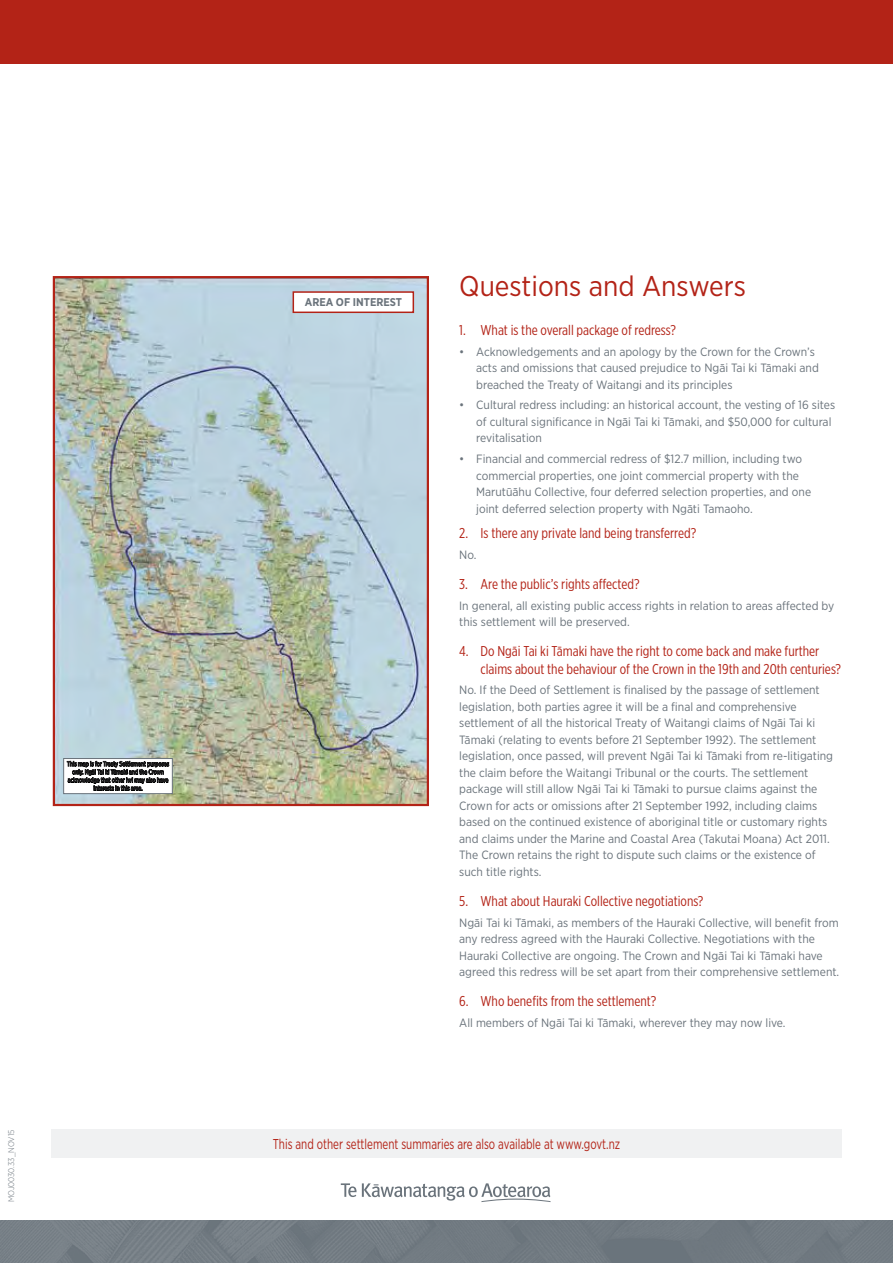
<style>
.page{position:relative;width:893px;height:1263px;background:#fff}
.page>*{position:absolute;margin:0;border:0;box-sizing:border-box;transform-origin:0 0}
.t1{font:28.5px "Gotham Narrow";color:#b32317}
.t2{font:14.25px/17.2px "Gotham X Narrow";color:#b32317}
.t3{font:14.25px "Gotham Narrow";color:#b32317;scale:.8 1}
.t4{font:12px/16.5px "Gotham Narrow";color:#6a737b}
.t5{font:700 11.25px "Gotham Narrow";color:#6a737b}
.t6{font:300 8.25px "Gotham Narrow";color:#6a737b}
.t7{font:6.75px/8.1px "Gotham X Narrow";color:#414042;text-align:center}
</style>
<div class="page">
<div style="left:0;top:0;width:893px;height:64px;background:#b32317"></div>
<div style="left:51px;top:1129px;width:791px;height:29px;background:#f0f1f2"></div>
<svg style="left:341px;top:1183px;width:209px;height:19px"></svg>
<img style="left:0;top:1220px;width:893px;height:43px">
<img style="left:56px;top:279px;width:370px;height:524px">
<div style="left:53px;top:276px;width:376px;height:530px;border:2px solid #b32317"></div>
<div style="left:293px;top:291px;width:121px;height:22px;background:#fff;border:2px solid #b32317"></div>
<div style="left:63px;top:758px;width:110px;height:36px;background:#fff;border:1px solid #6a737b"></div>
<svg style="left:66px;top:760px;width:104px;height:31px"></svg>
<p class="t7" style="left:67px;top:760px;width:104px">This map is for Treaty Settlement purposes only. Ngāi Tai ki Tāmaki and the Crown acknowledge that other iwi may also have interests in this area.</p>
<p class="t6" style="left:6px;top:1202px;width:74px;rotate:-90deg">MOJ0030.33_NOV15</p>
<p class="t5" style="left:305px;top:295px;width:99px">AREA OF INTEREST</p>
<h1 class="t1" style="left:459px;top:269px;width:288px">Questions and Answers</h1>
<p class="t2" style="left:459px;top:321px;width:218px">1. What is the overall package of redress?</p>
<p class="t4" style="left:476px;top:343px;width:344px;text-indent:-17px">• Acknowledgements and an apology by the Crown for the Crown’s acts and omissions that caused prejudice to Ngāi Tai ki Tāmaki and breached the Treaty of Waitangi and its principles</p>
<p class="t4" style="left:476px;top:397px;width:360px;text-indent:-17px">• Cultural redress including: an historical account, the vesting of 16 sites of cultural significance in Ngāi Tai ki Tāmaki, and $50,000 for cultural revitalisation</p>
<p class="t4" style="left:476px;top:450px;width:336px;text-indent:-17px">• Financial and commercial redress of $12.7 million, including two commercial properties, one joint commercial property with the Marutūāhu Collective, four deferred selection properties, and one joint deferred selection property with Ngāti Tamaoho.</p>
<p class="t2" style="left:459px;top:524px;width:238px">2. Is there any private land being transferred?</p>
<p class="t4" style="left:459px;top:546px;width:19px">No.</p>
<p class="t2" style="left:459px;top:575px;width:182px">3. Are the public’s rights affected?</p>
<p class="t4" style="left:459px;top:597px;width:377px">In general, all existing public access rights in relation to areas affected by this settlement will be preserved.</p>
<p class="t2" style="left:480px;top:643px;width:362px;text-indent:-21px">4. Do Ngāi Tai ki Tāmaki have the right to come back and make further claims about the behaviour of the Crown in the 19th and 20th centuries?</p>
<p class="t4" style="left:459px;top:682px;width:375px">No. If the Deed of Settlement is finalised by the passage of settlement legislation, both parties agree it will be a final and comprehensive settlement of all the historical Treaty of Waitangi claims of Ngāi Tai ki Tāmaki (relating to events before 21 September 1992). The settlement legislation, once passed, will prevent Ngāi Tai ki Tāmaki from re-litigating the claim before the Waitangi Tribunal or the courts. The settlement package will still allow Ngāi Tai ki Tāmaki to pursue claims against the Crown for acts or omissions after 21 September 1992, including claims based on the continued existence of aboriginal title or customary rights and claims under the Marine and Coastal Area (Takutai Moana) Act 2011.<br>The Crown retains the right to dispute such claims or the existence of such title rights.</p>
<p class="t2" style="left:459px;top:892px;width:246px">5. What about Hauraki Collective negotiations?</p>
<p class="t4" style="left:459px;top:914px;width:382px">Ngāi Tai ki Tāmaki, as members of the Hauraki Collective, will benefit from any redress agreed with the Hauraki Collective. Negotiations with the Hauraki Collective are ongoing. The Crown and Ngāi Tai ki Tāmaki have agreed this redress will be set apart from their comprehensive settlement.</p>
<p class="t2" style="left:459px;top:992px;width:199px">6. Who benefits from the settlement?</p>
<p class="t4" style="left:459px;top:1014px;width:328px">All members of Ngāi Tai ki Tāmaki, wherever they may now live.</p>
<p class="t3" style="left:273px;top:1135px;width:436px">This and other settlement summaries are also available at www.govt.nz</p>
</div>
